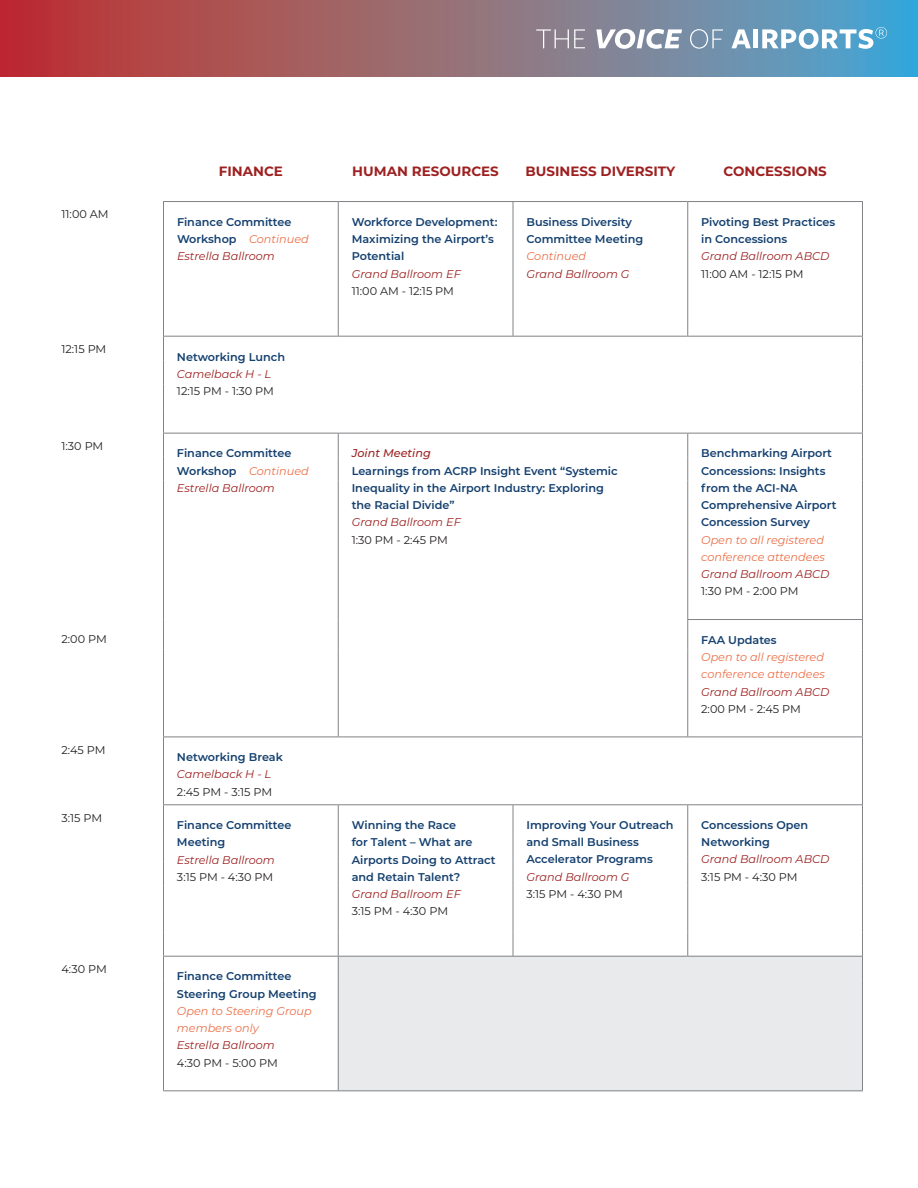
<style>
.page{position:relative;width:918px;height:1188px;background:#fff}
.page>*{position:absolute;margin:0;border:0;box-sizing:border-box;transform-origin:0 0}
.Headline{font:700 13.5px "Montserrat";color:#9e2121}
.Session_Title{font:600 11.25px/17.2px "Montserrat";color:#14406f}
.Room_Location{font:italic 11.25px "Montserrat";color:#9e2121}
.Time{font:11.25px "Montserrat";color:#231f20}
.Session_Title-2{font:italic 11.25px/17.2px "Montserrat";color:#ec6e46}
.Session_Title-3{font:italic 11.25px/17.2px "Montserrat";color:#9e2121}
.Session_Title-4{font:11.25px "Montserrat";color:#231f20}
.Concurrent_Label{font:italic 500 11.25px "Montserrat";color:#9e2121}
.s1{font-weight:400;font-style:italic;color:#ec6e46}
.s2{font-style:normal;color:#231f20}
</style>
<div class="page">
<svg style="left:164px;top:620px;width:698px;height:470px"></svg>
<div style="left:338px;top:956px;width:524px;height:135px;background:#e9eaeb"></div>
<hr style="left:163px;top:433px;width:175px;height:1px;background:#808285">
<hr style="left:338px;top:433px;width:175px;height:1px;background:#808285">
<hr style="left:513px;top:433px;width:175px;height:1px;background:#808285">
<hr style="left:688px;top:433px;width:175px;height:1px;background:#808285">
<hr style="left:862px;top:504px;width:1px;height:115px;background:#808285">
<hr style="left:687px;top:619px;width:176px;height:1px;background:#808285">
<svg style="left:862px;top:620px;width:1px;height:30px"></svg>
<hr style="left:862px;top:650px;width:1px;height:87px;background:#808285">
<hr style="left:163px;top:737px;width:175px;height:1px;background:#808285">
<hr style="left:338px;top:737px;width:175px;height:1px;background:#808285">
<hr style="left:513px;top:737px;width:175px;height:1px;background:#808285">
<hr style="left:688px;top:737px;width:175px;height:1px;background:#808285">
<hr style="left:862px;top:737px;width:1px;height:67px;background:#808285">
<hr style="left:163px;top:804px;width:175px;height:1px;background:#808285">
<hr style="left:338px;top:804px;width:175px;height:1px;background:#808285">
<hr style="left:513px;top:804px;width:175px;height:1px;background:#808285">
<hr style="left:688px;top:804px;width:175px;height:1px;background:#808285">
<hr style="left:862px;top:805px;width:1px;height:33px;background:#808285">
<hr style="left:163px;top:956px;width:175px;height:1px;background:#808285">
<hr style="left:338px;top:956px;width:175px;height:1px;background:#808285">
<hr style="left:513px;top:956px;width:175px;height:1px;background:#808285">
<hr style="left:688px;top:956px;width:175px;height:1px;background:#808285">
<svg style="left:862px;top:838px;width:1px;height:142px"></svg>
<hr style="left:862px;top:980px;width:1px;height:110px;background:#808285">
<hr style="left:163px;top:1090px;width:175px;height:1px;background:#808285">
<hr style="left:338px;top:1090px;width:175px;height:1px;background:#808285">
<hr style="left:513px;top:1090px;width:175px;height:1px;background:#808285">
<hr style="left:688px;top:1090px;width:175px;height:1px;background:#808285">
<svg style="left:338px;top:434px;width:1px;height:70px"></svg>
<svg style="left:687px;top:434px;width:1px;height:70px"></svg>
<hr style="left:163px;top:504px;width:1px;height:116px;background:#808285">
<hr style="left:338px;top:504px;width:1px;height:116px;background:#808285">
<hr style="left:687px;top:504px;width:1px;height:115px;background:#808285">
<svg style="left:163px;top:620px;width:1px;height:30px"></svg>
<svg style="left:338px;top:620px;width:1px;height:30px"></svg>
<svg style="left:687px;top:620px;width:1px;height:30px"></svg>
<hr style="left:163px;top:650px;width:1px;height:87px;background:#808285">
<hr style="left:338px;top:650px;width:1px;height:87px;background:#808285">
<hr style="left:687px;top:650px;width:1px;height:87px;background:#808285">
<hr style="left:163px;top:737px;width:1px;height:67px;background:#808285">
<hr style="left:163px;top:805px;width:1px;height:33px;background:#808285">
<hr style="left:338px;top:805px;width:1px;height:33px;background:#808285">
<hr style="left:513px;top:805px;width:1px;height:33px;background:#808285">
<hr style="left:687px;top:805px;width:1px;height:33px;background:#808285">
<svg style="left:513px;top:838px;width:1px;height:118px"></svg>
<svg style="left:687px;top:838px;width:1px;height:118px"></svg>
<svg style="left:163px;top:838px;width:1px;height:142px"></svg>
<svg style="left:338px;top:838px;width:1px;height:142px"></svg>
<hr style="left:163px;top:980px;width:1px;height:110px;background:#808285">
<hr style="left:338px;top:980px;width:1px;height:110px;background:#808285">
<hr style="left:163px;top:202px;width:1px;height:134px;background:#808285">
<hr style="left:338px;top:202px;width:1px;height:134px;background:#808285">
<hr style="left:513px;top:202px;width:1px;height:134px;background:#808285">
<hr style="left:687px;top:202px;width:1px;height:134px;background:#808285">
<hr style="left:862px;top:202px;width:1px;height:134px;background:#808285">
<hr style="left:163px;top:336px;width:175px;height:1px;background:#808285">
<hr style="left:338px;top:336px;width:175px;height:1px;background:#808285">
<hr style="left:513px;top:336px;width:175px;height:1px;background:#808285">
<hr style="left:688px;top:336px;width:175px;height:1px;background:#808285">
<svg style="left:862px;top:337px;width:1px;height:167px"></svg>
<svg style="left:163px;top:337px;width:1px;height:167px"></svg>
<hr style="left:163px;top:201px;width:175px;height:1px;background:#808285">
<hr style="left:338px;top:201px;width:175px;height:1px;background:#808285">
<hr style="left:513px;top:201px;width:175px;height:1px;background:#808285">
<hr style="left:688px;top:201px;width:175px;height:1px;background:#808285">
<svg style="left:0;top:0;width:918px;height:77px;background:#906c78"></svg>
<svg style="left:536px;top:29px;width:49px;height:19px"></svg>
<svg style="left:596px;top:29px;width:86px;height:20px"></svg>
<svg style="left:690px;top:29px;width:33px;height:20px"></svg>
<svg style="left:731px;top:29px;width:20px;height:19px"></svg>
<div style="left:753px;top:29px;width:5px;height:19px;background:#fff"></div>
<svg style="left:762px;top:27px;width:125px;height:22px"></svg>
<p class="Time" style="left:62px;top:207px;width:49px">11:00 AM</p>
<p class="Time" style="left:61px;top:341px;width:46px">12:15 PM</p>
<p class="Time" style="left:61px;top:438px;width:43px">1:30 PM</p>
<p class="Time" style="left:61px;top:631px;width:47px">2:00 PM</p>
<p class="Time" style="left:61px;top:742px;width:46px">2:45 PM</p>
<p class="Time" style="left:61px;top:810px;width:42px">3:15 PM</p>
<p class="Time" style="left:61px;top:961px;width:47px">4:30 PM</p>
<p class="Headline" style="left:219px;top:162px;width:66px">FINANCE</p>
<p class="Headline" style="left:352px;top:162px;width:148px">HUMAN RESOURCES</p>
<p class="Headline" style="left:525px;top:162px;width:151px">BUSINESS DIVERSITY</p>
<p class="Headline" style="left:723px;top:162px;width:105px">CONCESSIONS</p>
<p class="Session_Title" style="left:177px;top:213px;width:133px">Finance Committee<br>Workshop <span class="s1">Continued</span></p>
<p class="Room_Location" style="left:177px;top:249px;width:99px">Estrella Ballroom</p>
<p class="Session_Title" style="left:177px;top:347px;width:110px">Networking Lunch</p>
<p class="Room_Location" style="left:177px;top:366px;width:96px">Camelback H - L</p>
<p class="Time" style="left:177px;top:383px;width:99px">12:15 PM - 1:30 PM</p>
<p class="Session_Title" style="left:177px;top:444px;width:133px">Finance Committee<br>Workshop <span class="s1">Continued</span></p>
<p class="Room_Location" style="left:177px;top:480px;width:99px">Estrella Ballroom</p>
<p class="Session_Title" style="left:177px;top:748px;width:107px">Networking Break</p>
<p class="Room_Location" style="left:177px;top:767px;width:96px">Camelback H - L</p>
<p class="Time" style="left:177px;top:784px;width:97px">2:45 PM - 3:15 PM</p>
<p class="Session_Title" style="left:177px;top:816px;width:116px">Finance Committee<br>Meeting</p>
<p class="Room_Location" style="left:177px;top:852px;width:99px">Estrella Ballroom</p>
<p class="Time" style="left:177px;top:869px;width:98px">3:15 PM - 4:30 PM</p>
<p class="Session_Title" style="left:177px;top:967px;width:141px">Finance Committee<br>Steering Group Meeting</p>
<p class="Session_Title-2" style="left:177px;top:1002px;width:136px">Open to Steering Group members only</p>
<p class="Room_Location" style="left:177px;top:1038px;width:99px">Estrella Ballroom</p>
<p class="Time" style="left:177px;top:1055px;width:102px">4:30 PM - 5:00 PM</p>
<p class="Session_Title" style="left:352px;top:213px;width:147px">Workforce Development:<br>Maximizing the Airport’s<br>Potential</p>
<p class="Room_Location" style="left:352px;top:266px;width:111px">Grand Ballroom EF</p>
<p class="Session_Title-4" style="left:352px;top:283px;width:104px">11:00 AM - 12:15 PM</p>
<p class="Session_Title" style="left:526px;top:213px;width:118px">Business Diversity<br>Committee Meeting<br><span class="s1">Continued</span></p>
<p class="Room_Location" style="left:526px;top:266px;width:105px">Grand Ballroom G</p>
<p class="Session_Title" style="left:701px;top:213px;width:136px">Pivoting Best Practices in Concessions</p>
<p class="Room_Location" style="left:701px;top:249px;width:130px">Grand Ballroom ABCD</p>
<p class="Session_Title-4" style="left:701px;top:266px;width:104px">11:00 AM - 12:15 PM</p>
<p class="Concurrent_Label" style="left:352px;top:446px;width:81px">Joint Meeting</p>
<p class="Session_Title" style="left:352px;top:462px;width:268px">Learnings from ACRP Insight Event “Systemic<br>Inequality in the Airport Industry: Exploring</p>
<p class="Session_Title" style="left:352px;top:496px;width:104px">the Racial Divide”</p>
<p class="Room_Location" style="left:352px;top:515px;width:111px">Grand Ballroom EF</p>
<p class="Session_Title-4" style="left:352px;top:532px;width:98px">1:30 PM - 2:45 PM</p>
<p class="Session_Title" style="left:701px;top:444px;width:137px">Benchmarking Airport<br>Concessions: Insights from the ACI-NA<br>Comprehensive Airport</p>
<p class="Session_Title" style="left:701px;top:513px;width:110px">Concession Survey</p>
<p class="Session_Title-2" style="left:701px;top:531px;width:125px">Open to all registered conference attendees</p>
<p class="Session_Title-3" style="left:701px;top:565px;width:130px">Grand Ballroom ABCD<br><span class="s2">1:30 PM - 2:00 PM</span></p>
<p class="Session_Title" style="left:701px;top:631px;width:77px">FAA Updates</p>
<p class="Session_Title-2" style="left:701px;top:648px;width:125px">Open to all registered conference attendees</p>
<p class="Session_Title-3" style="left:701px;top:683px;width:130px">Grand Ballroom ABCD</p>
<p class="Session_Title-4" style="left:701px;top:701px;width:101px">2:00 PM - 2:45 PM</p>
<p class="Session_Title" style="left:352px;top:816px;width:145px">Winning the Race<br>for Talent – What are<br>Airports Doing to Attract and Retain Talent?</p>
<p class="Room_Location" style="left:352px;top:886px;width:111px">Grand Ballroom EF</p>
<p class="Time" style="left:352px;top:904px;width:98px">3:15 PM - 4:30 PM</p>
<p class="Session_Title" style="left:526px;top:816px;width:149px">Improving Your Outreach and Small Business<br>Accelerator Programs</p>
<p class="Room_Location" style="left:526px;top:869px;width:105px">Grand Ballroom G</p>
<p class="Time" style="left:526px;top:886px;width:98px">3:15 PM - 4:30 PM</p>
<p class="Session_Title" style="left:701px;top:816px;width:109px">Concessions Open<br>Networking</p>
<p class="Session_Title-3" style="left:701px;top:850px;width:130px">Grand Ballroom ABCD</p>
<p class="Time" style="left:701px;top:869px;width:98px">3:15 PM - 4:30 PM</p>
</div>
